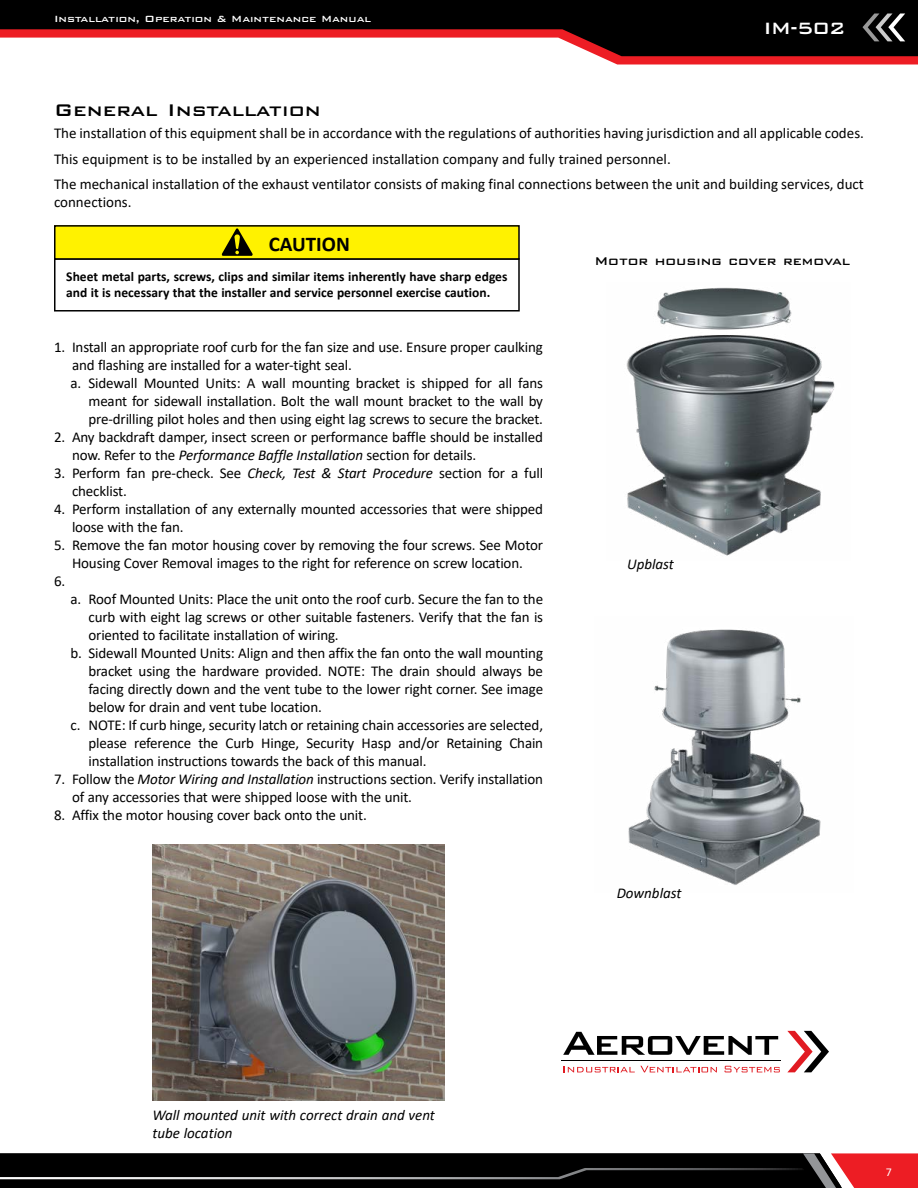
<style>
.page{position:relative;width:918px;height:1188px;background:#fff}
.page>*{position:absolute;margin:0;border:0;box-sizing:border-box;transform-origin:0 0}
.t1{font:500 22.5px "Bank Gothic BT";color:#000}
.t2{font:500 21.9px "Bank Gothic BT";color:#fff}
.t3{font:700 21px "Calibri";color:#000}
.t4{font:15px/18px "Calibri";letter-spacing:-.01em;color:#000}
.t5{font:italic 15px/18px "Calibri";color:#000}
.t6{font:500 15px "Bank Gothic BT";color:#000}
.t7{font:700 13.5px/16.2px "Calibri";color:#000}
.t8{font:500 12px "Bank Gothic BT";color:#fff}
.t9{font:12px "Calibri";color:#fff}
.s1{font-style:italic}
</style>
<div class="page">
<svg style="left:599px;top:56px;width:319px;height:9px;background:#e82e35"></svg>
<svg style="left:0;top:0;width:918px;height:56px;fill:#000"></svg>
<svg style="left:863px;top:14px;width:42px;height:27px"></svg>
<svg style="left:0;top:1153px;width:918px;height:35px;background:#231213"></svg>
<div style="left:54px;top:258px;width:466px;height:54px;border:2px solid #000"></div>
<div style="left:55px;top:226px;width:464px;height:33px;background:#fff200"></div>
<div style="left:54px;top:225px;width:466px;height:35px;border:2px solid #000"></div>
<svg style="left:221px;top:227px;width:33px;height:29px"></svg>
<img style="left:626px;top:287px;width:209px;height:269px">
<img style="left:628px;top:629px;width:193px;height:256px">
<img style="left:152px;top:845px;width:293px;height:256px">
<hr style="left:562px;top:1061px;width:219px;height:1px;background:#000">
<svg style="left:564px;top:1066px;width:153px;height:6px"></svg>
<svg style="left:724px;top:1066px;width:56px;height:6px"></svg>
<svg style="left:563px;top:1032px;width:215px;height:23px"></svg>
<svg style="left:787px;top:1031px;width:42px;height:41px"></svg>
<p class="t8" style="left:54px;top:13px;width:319px">Installation, Operation &amp; Maintenance Manual</p>
<h2 class="t2" style="left:763px;top:16px;width:84px">IM-502</h2>
<h1 class="t1" style="left:54px;top:97px;width:268px">General Installation</h1>
<p class="t4" style="left:54px;top:120px;width:811px;line-height:25.5px">The installation of this equipment shall be in accordance with the regulations of authorities having jurisdiction and all applicable codes.<br>This equipment is to be installed by an experienced installation company and fully trained personnel.<br>The mechanical installation of the exhaust ventilator consists of making final connections between the unit and building services, duct</p>
<p class="t4" style="left:54px;top:193px;width:79px">connections.</p>
<h3 class="t3" style="left:269px;top:229px;width:83px">CAUTION</h3>
<p class="t7" style="left:66px;top:268px;width:443px">Sheet metal parts, screws, clips and similar items inherently have sharp edges and it is necessary that the installer and service personnel exercise caution.</p>
<p class="t4" style="left:54px;top:338px;width:491px">1. Install an appropriate roof curb for the fan size and use. Ensure proper caulking</p>
<p class="t4" style="left:72px;top:356px;width:281px">and flashing are installed for a water-tight seal.</p>
<p class="t4" style="left:70px;top:374px;width:474px">a. Sidewall Mounted Units: A wall mounting bracket is shipped for all fans</p>
<p class="t4" style="left:88px;top:392px;width:456px">meant for sidewall installation. Bolt the wall mount bracket to the wall by</p>
<p class="t4" style="left:88px;top:410px;width:456px">pre-drilling pilot holes and then using eight lag screws to secure the bracket.</p>
<p class="t4" style="left:72px;top:428px;width:473px;text-indent:-18px">2. Any backdraft damper, insect screen or performance baffle should be installed now. Refer to the <span class="s1">Performance Baffle Installation</span> section for details.</p>
<p class="t4" style="left:72px;top:464px;width:473px;text-indent:-18px">3. Perform fan pre-check. See <span class="s1">Check, Test &amp; Start Procedure</span> section for a full checklist.</p>
<p class="t4" style="left:72px;top:500px;width:473px;text-indent:-18px">4. Perform installation of any externally mounted accessories that were shipped loose with the fan.</p>
<p class="t4" style="left:54px;top:536px;width:491px">5. Remove the fan motor housing cover by removing the four screws. See Motor</p>
<p class="t4" style="left:72px;top:554px;width:452px">Housing Cover Removal images to the right for reference on screw location.</p>
<p class="t4" style="left:54px;top:572px;width:13px">6.</p>
<p class="t4" style="left:71px;top:590px;width:474px">a. Roof Mounted Units: Place the unit onto the roof curb. Secure the fan to the</p>
<p class="t4" style="left:89px;top:608px;width:456px">curb with eight lag screws or other suitable fasteners. Verify that the fan is</p>
<p class="t4" style="left:89px;top:626px;width:252px">oriented to facilitate installation of wiring.</p>
<p class="t4" style="left:71px;top:644px;width:474px">b. Sidewall Mounted Units: Align and then affix the fan onto the wall mounting</p>
<p class="t4" style="left:89px;top:662px;width:456px">bracket using the hardware provided. NOTE: The drain should always be</p>
<p class="t4" style="left:89px;top:680px;width:456px">facing directly down and the vent tube to the lower right corner. See image</p>
<p class="t4" style="left:89px;top:698px;width:235px">below for drain and vent tube location.</p>
<p class="t4" style="left:71px;top:716px;width:474px">c. NOTE: If curb hinge, security latch or retaining chain accessories are selected,</p>
<p class="t4" style="left:89px;top:734px;width:456px">please reference the Curb Hinge, Security Hasp and/or Retaining Chain</p>
<p class="t4" style="left:89px;top:752px;width:340px">installation instructions towards the back of this manual.</p>
<p class="t4" style="left:72px;top:770px;width:473px;text-indent:-18px">7. Follow the <span class="s1">Motor Wiring and Installation</span> instructions section. Verify installation of any accessories that were shipped loose with the unit.</p>
<p class="t4" style="left:54px;top:806px;width:314px">8. Affix the motor housing cover back onto the unit.</p>
<p class="t6" style="left:594px;top:252px;width:257px">Motor housing cover removal</p>
<p class="t5" style="left:627px;top:555px;width:48px">Upblast</p>
<p class="t5" style="left:617px;top:884px;width:66px">Downblast</p>
<p class="t5" style="left:152px;top:1105px;width:284px">Wall mounted unit with correct drain and vent tube location</p>
<p class="t9" style="left:886px;top:1163px;width:8px">7</p>
</div>
